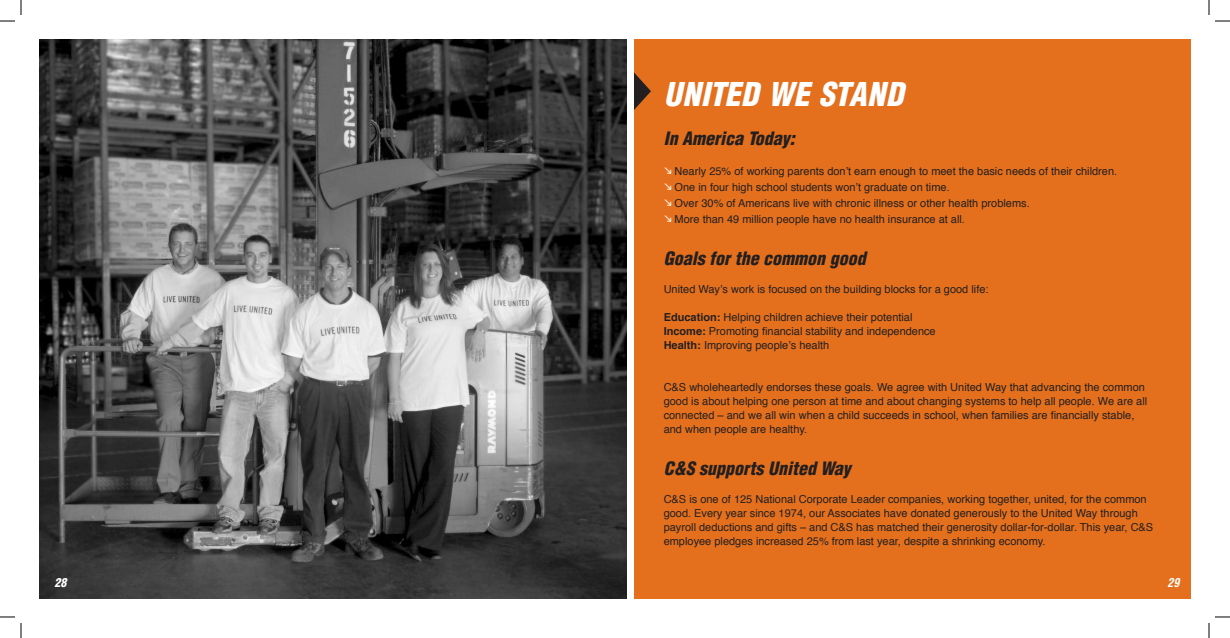
<style>
.page{position:relative;width:1230px;height:638px;background:#fff}
.page>*{position:absolute;margin:0;border:0;box-sizing:border-box;transform-origin:0 0}
.t1{font:italic 900 condensed 32px "Helvetica";letter-spacing:.01em;color:#fff}
.t2{font:italic 900 condensed 18px "Helvetica";letter-spacing:-.055em;color:#231f20}
.t3{font:italic 900 condensed 18px "Helvetica";letter-spacing:-.035em;color:#231f20}
.t4{font:italic 900 condensed 18px "Helvetica";letter-spacing:-.03em;color:#231f20}
.t5{font:italic 900 condensed 12px "Helvetica";color:#fff}
.t6{font:italic 700 condensed 12px "Helvetica";color:#fff}
.t7{font:11px/14px "Helvetica";color:#231f20}
.s1{font-weight:700}
</style>
<div class="page">
<div style="left:634px;top:39px;width:557px;height:559px;background:#e4701e"></div>
<img style="left:39px;top:39px;width:588px;height:559px">
<svg style="left:634px;top:72px;width:17px;height:38px"></svg>
<svg style="left:0;top:0;width:22px;height:22px"></svg>
<svg style="left:0;top:616px;width:22px;height:21px"></svg>
<svg style="left:1208px;top:0;width:22px;height:22px"></svg>
<svg style="left:1208px;top:616px;width:22px;height:21px"></svg>
<h1 class="t1" style="left:664px;top:73px;width:241px">United we stand</h1>
<h2 class="t4" style="left:664px;top:126px;width:133px">In America Today:</h2>
<p class="t7" style="left:675px;top:163px;width:444px;line-height:16px">Nearly 25% of working parents don’t earn enough to meet the basic needs of their children.<br>One in four high school students won’t graduate on time.<br>Over 30% of Americans live with chronic illness or other health problems.<br>More than 49 million people have no health insurance at all.</p>
<h2 class="t2" style="left:664px;top:246px;width:204px">Goals for the common good</h2>
<p class="t7" style="left:664px;top:282px;width:326px">United Way’s work is focused on the building blocks for a good life:</p>
<p class="t7" style="left:664px;top:310px;width:274px"><span class="s1">Education:</span> Helping children achieve their potential<br><span class="s1">Income:</span> Promoting financial stability and independence<br><span class="s1">Health:</span> Improving people’s health</p>
<p class="t7" style="left:664px;top:380px;width:485px">C&amp;S wholeheartedly endorses these goals. We agree with United Way that advancing the common good is about helping one person at time and about changing systems to help all people. We are all connected – and we all win when a child succeeds in school, when families are financially stable, and when people are healthy.</p>
<h2 class="t3" style="left:664px;top:456px;width:191px">C&amp;S supports United Way</h2>
<p class="t7" style="left:664px;top:492px;width:491px">C&amp;S is one of 125 National Corporate Leader companies, working together, united, for the common good. Every year since 1974, our Associates have donated generously to the United Way through payroll deductions and gifts – and C&amp;S has matched their generosity dollar-for-dollar. This year, C&amp;S employee pledges increased 25% from last year, despite a shrinking economy.</p>
<p class="t5" style="left:54px;top:574px;width:14px">28</p>
<p class="t6" style="left:1167px;top:574px;width:14px">29</p>
</div>
